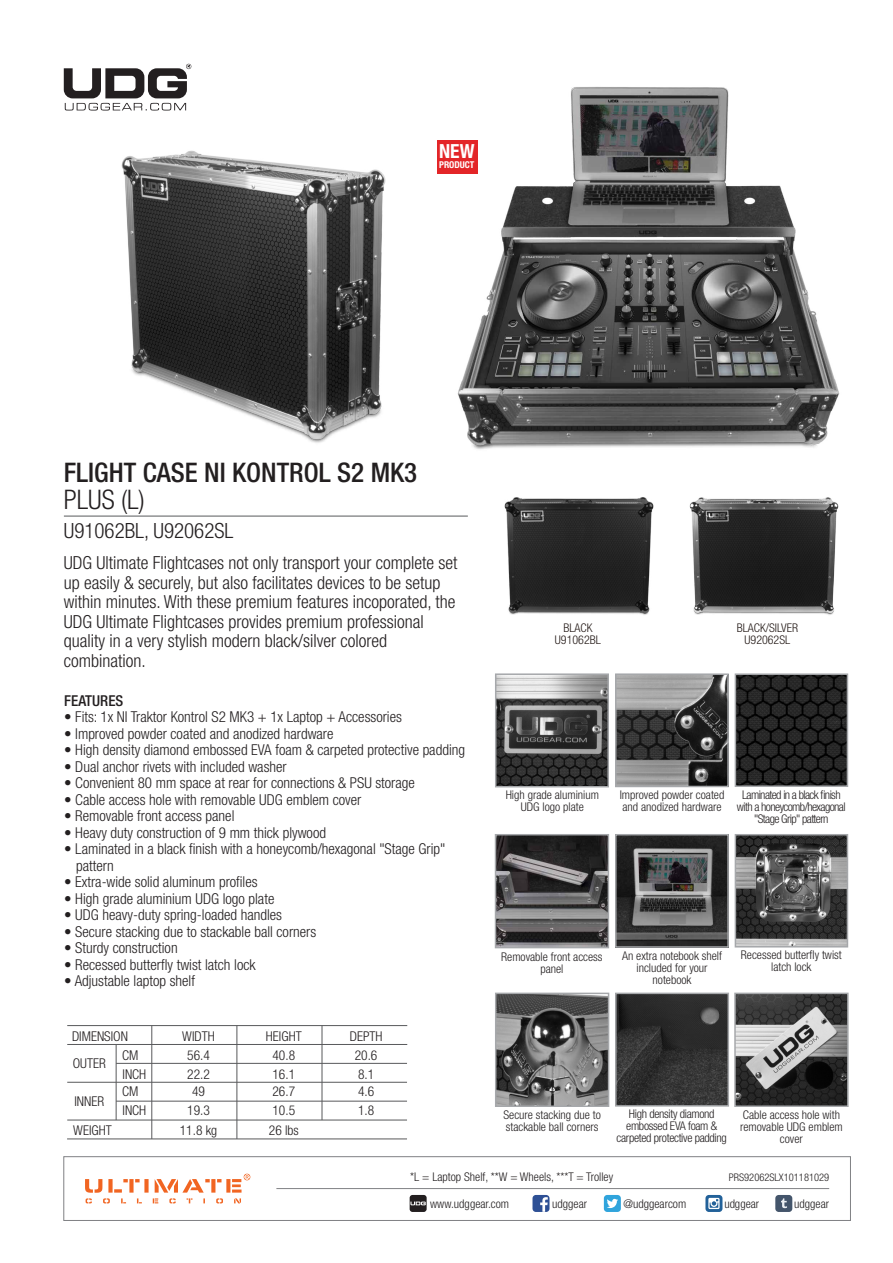
<style>
.page{position:relative;width:893px;height:1263px;background:#fff}
.page>*{position:absolute;margin:0;border:0;box-sizing:border-box;transform-origin:0 0}
.t1{font:500 condensed 27px "Helvetica Neue";color:#231f20}
.t2{font:300 condensed 27px "Helvetica Neue";color:#231f20}
.t3{font:300 condensed 21px "Helvetica Neue";color:#231f20}
.t4{font:700 condensed 19.5px "Helvetica Neue";color:#fff}
.t5{font:300 condensed 18px/19.5px "Helvetica Neue";color:#231f20}
.t6{font:300 condensed 15px/16.5px "Helvetica Neue";color:#231f20}
.t7{font:500 condensed 15px "Helvetica Neue";color:#231f20}
.t8{font:300 condensed 13.5px/19px "Helvetica Neue";color:#231f20}
.t9{font:300 condensed 12px/12px "Helvetica Neue LT Std";color:#231f20;text-align:center}
.t10{font:300 condensed 12px "Helvetica Neue";color:#231f20}
.t11{font:300 condensed 12px/12px "Helvetica Neue LT Std";letter-spacing:-.05em;color:#231f20;text-align:center}
.t12{font:300 condensed 12px/12px "Helvetica Neue LT Std";letter-spacing:-.025em;color:#231f20;text-align:center}
.t13{font:300 condensed 12px/12px "Helvetica Neue";color:#241a17;text-align:center}
.t14{font:300 condensed 10.5px "Helvetica Neue";color:#231f20}
.t15{font:700 condensed 9.45px "Helvetica Neue";color:#fff}
</style>
<div class="page">
<div style="left:64px;top:1156px;width:787px;height:65px;background:#fff;border:1px solid #808184"></div>
<svg style="left:64px;top:64px;width:127px;height:47px"></svg>
<svg style="left:85px;top:1174px;width:165px;height:29px"></svg>
<hr style="left:276px;top:1188px;width:553px;height:1px;background:#808184">
<hr style="left:64px;top:516px;width:404px;height:1px;background:#58595b">
<div style="left:775px;top:1195px;width:17px;height:17px;background:#44556b;border-radius:3px"></div>
<svg style="left:781px;top:1198px;width:6px;height:10px"></svg>
<div style="left:532px;top:1195px;width:17px;height:17px;background:#2e5095;border-radius:3px"></div>
<svg style="left:540px;top:1197px;width:8px;height:15px"></svg>
<div style="left:705px;top:1195px;width:17px;height:17px;background:#226199;border-radius:3px"></div>
<svg style="left:708px;top:1198px;width:12px;height:11px"></svg>
<div style="left:604px;top:1195px;width:17px;height:17px;background:#30a4dc;border-radius:3px"></div>
<svg style="left:607px;top:1199px;width:11px;height:9px"></svg>
<svg style="left:410px;top:1195px;width:17px;height:17px"></svg>
<hr style="left:67px;top:1025px;width:340px;height:1px;background:#58595b">
<hr style="left:67px;top:1044px;width:340px;height:1px;background:#58595b">
<hr style="left:116px;top:1063px;width:291px;height:1px;background:#58595b">
<hr style="left:116px;top:1101px;width:291px;height:1px;background:#58595b">
<hr style="left:67px;top:1082px;width:340px;height:1px;background:#58595b">
<hr style="left:67px;top:1139px;width:340px;height:1px;background:#58595b">
<hr style="left:67px;top:1120px;width:340px;height:1px;background:#58595b">
<hr style="left:152px;top:1025px;width:1px;height:114px;background:#58595b">
<hr style="left:322px;top:1025px;width:1px;height:95px;background:#58595b">
<hr style="left:237px;top:1025px;width:1px;height:114px;background:#58595b">
<hr style="left:116px;top:1044px;width:1px;height:76px;background:#58595b">
<img style="left:738px;top:676px;width:107px;height:108px">
<div style="left:735px;top:673px;width:113px;height:114px;border:2px solid #a6a8ab"></div>
<img style="left:618px;top:676px;width:108px;height:108px">
<div style="left:615px;top:673px;width:114px;height:114px;border:2px solid #a6a8ab"></div>
<img style="left:738px;top:837px;width:107px;height:107px">
<div style="left:735px;top:834px;width:113px;height:113px;border:2px solid #a6a8ab"></div>
<img style="left:618px;top:837px;width:108px;height:108px">
<div style="left:615px;top:834px;width:114px;height:114px;border:2px solid #a6a8ab"></div>
<img style="left:618px;top:995px;width:108px;height:108px">
<div style="left:615px;top:992px;width:114px;height:114px;border:2px solid #a6a8ab"></div>
<img style="left:498px;top:676px;width:108px;height:108px">
<div style="left:495px;top:673px;width:114px;height:114px;border:2px solid #a6a8ab"></div>
<img style="left:498px;top:995px;width:108px;height:109px">
<div style="left:495px;top:992px;width:114px;height:115px;border:2px solid #a6a8ab"></div>
<img style="left:737px;top:995px;width:109px;height:109px">
<div style="left:734px;top:992px;width:115px;height:115px;border:2px solid #a6a8ab"></div>
<img style="left:498px;top:837px;width:108px;height:108px">
<div style="left:495px;top:834px;width:114px;height:114px;border:2px solid #a6a8ab"></div>
<img style="left:504px;top:497px;width:150px;height:118px">
<img style="left:444px;top:87px;width:396px;height:363px">
<img style="left:689px;top:497px;width:150px;height:118px">
<img style="left:121px;top:150px;width:265px;height:293px">
<div style="left:437px;top:141px;width:41px;height:33px;background:#e32528"></div>
<h3 class="t4" style="left:439px;top:140px;width:37px">NEW</h3>
<p class="t15" style="left:439px;top:159px;width:37px">PRODUCT</p>
<h1 class="t1" style="left:64px;top:456px;width:355px">FLIGHT CASE NI KONTROL S2 MK3</h1>
<h1 class="t2" style="left:64px;top:484px;width:82px">PLUS (L)</h1>
<h2 class="t3" style="left:64px;top:518px;width:171px">U91062BL, U92062SL</h2>
<p class="t5" style="left:64px;top:553px;width:395px">UDG Ultimate Flightcases not only transport your complete set up easily &amp; securely, but also facilitates devices to be setup within minutes. With these premium features incoporated, the UDG Ultimate Flightcases provides premium professional quality in a very stylish modern black/silver colored combination.</p>
<p class="t7" style="left:64px;top:691px;width:61px">FEATURES</p>
<p class="t6" style="left:64px;top:709px;width:339px">• Fits: 1x NI Traktor Kontrol S2 MK3 + 1x Laptop + Accessories</p>
<p class="t6" style="left:64px;top:725px;width:271px">• Improved powder coated and anodized hardware</p>
<p class="t6" style="left:64px;top:742px;width:402px">• High density diamond embossed EVA foam &amp; carpeted protective padding</p>
<p class="t6" style="left:64px;top:758px;width:224px">• Dual anchor rivets with included washer</p>
<p class="t6" style="left:64px;top:775px;width:352px">• Convenient 80 mm space at rear for connections &amp; PSU storage</p>
<p class="t6" style="left:64px;top:791px;width:299px">• Cable access hole with removable UDG emblem cover</p>
<p class="t6" style="left:64px;top:808px;width:172px">• Removable front access panel</p>
<p class="t6" style="left:64px;top:824px;width:263px">• Heavy duty construction of 9 mm thick plywood</p>
<p class="t6" style="left:76px;top:841px;width:371px;text-indent:-12px">• Laminated in a black finish with a honeycomb/hexagonal "Stage Grip" pattern</p>
<p class="t6" style="left:64px;top:874px;width:195px">• Extra-wide solid aluminum profiles</p>
<p class="t6" style="left:64px;top:890px;width:212px">• High grade aluminium UDG logo plate</p>
<p class="t6" style="left:64px;top:907px;width:219px">• UDG heavy-duty spring-loaded handles</p>
<p class="t6" style="left:64px;top:923px;width:254px">• Secure stacking due to stackable ball corners</p>
<p class="t6" style="left:64px;top:940px;width:115px">• Sturdy construction</p>
<p class="t6" style="left:64px;top:956px;width:193px">• Recessed butterfly twist latch lock</p>
<p class="t6" style="left:64px;top:973px;width:132px">• Adjustable laptop shelf</p>
<p class="t8" style="left:72px;top:1027px;width:57px">DIMENSION</p>
<p class="t8" style="left:182px;top:1027px;width:34px">WIDTH</p>
<p class="t8" style="left:266px;top:1027px;width:37px">HEIGHT</p>
<p class="t8" style="left:350px;top:1027px;width:34px">DEPTH</p>
<p class="t8" style="left:73px;top:1054px;width:34px">OUTER</p>
<p class="t8" style="left:74px;top:1091px;width:31px">INNER</p>
<p class="t8" style="left:73px;top:1120px;width:40px">WEIGHT</p>
<p class="t8" style="left:122px;top:1046px;width:26px">CM<br>INCH</p>
<p class="t8" style="left:122px;top:1082px;width:26px">CM<br>INCH</p>
<p class="t8" style="left:187px;top:1046px;width:24px">56.4</p>
<p class="t8" style="left:272px;top:1046px;width:24px">40.8</p>
<p class="t8" style="left:355px;top:1046px;width:24px">20.6</p>
<p class="t8" style="left:187px;top:1065px;width:24px">22.2</p>
<p class="t8" style="left:272px;top:1065px;width:24px">16.1</p>
<p class="t8" style="left:358px;top:1065px;width:18px">8.1</p>
<p class="t8" style="left:192px;top:1082px;width:14px">49</p>
<p class="t8" style="left:272px;top:1082px;width:24px">26.7</p>
<p class="t8" style="left:358px;top:1082px;width:18px">4.6</p>
<p class="t8" style="left:187px;top:1101px;width:24px">19.3</p>
<p class="t8" style="left:272px;top:1101px;width:24px">10.5</p>
<p class="t8" style="left:358px;top:1101px;width:18px">1.8</p>
<p class="t8" style="left:180px;top:1120px;width:39px">11.8 kg</p>
<p class="t8" style="left:269px;top:1120px;width:31px">26 lbs</p>
<p class="t13" style="left:555px;top:622px;width:47px">BLACK<br>U91062BL</p>
<p class="t13" style="left:737px;top:622px;width:63px">BLACK/SILVER<br>U92062SL</p>
<p class="t9" style="left:506px;top:789px;width:95px">High grade aluminium<br>UDG logo plate</p>
<p class="t9" style="left:620px;top:789px;width:106px;text-align:left">Improved powder coated and anodized hardware</p>
<p class="t11" style="left:737px;top:788px;width:110px">Laminated in a black finish with a honeycomb/hexagonal "Stage Grip" pattern</p>
<p class="t9" style="left:501px;top:950px;width:103px">Removable front access panel</p>
<p class="t9" style="left:622px;top:949px;width:101px">An extra notebook shelf included for your notebook</p>
<p class="t9" style="left:741px;top:949px;width:102px">Recessed butterfly twist latch lock</p>
<p class="t12" style="left:617px;top:1108px;width:112px">High density diamond embossed EVA foam &amp; carpeted protective padding</p>
<p class="t9" style="left:503px;top:1109px;width:99px;text-align:left">Secure stacking due to stackable ball corners</p>
<p class="t9" style="left:740px;top:1109px;width:104px">Cable access hole with removable UDG emblem cover</p>
<p class="t10" style="left:410px;top:1169px;width:204px">*L = Laptop Shelf, **W = Wheels, ***T = Trolley</p>
<p class="t14" style="left:729px;top:1171px;width:102px">PRS92062SLX101181029</p>
<p class="t10" style="left:430px;top:1196px;width:80px">www.udggear.com</p>
<p class="t10" style="left:552px;top:1196px;width:36px">udggear</p>
<p class="t10" style="left:624px;top:1196px;width:64px">@udggearcom</p>
<p class="t10" style="left:724px;top:1196px;width:36px">udggear</p>
<p class="t10" style="left:794px;top:1196px;width:36px">udggear</p>
</div>
